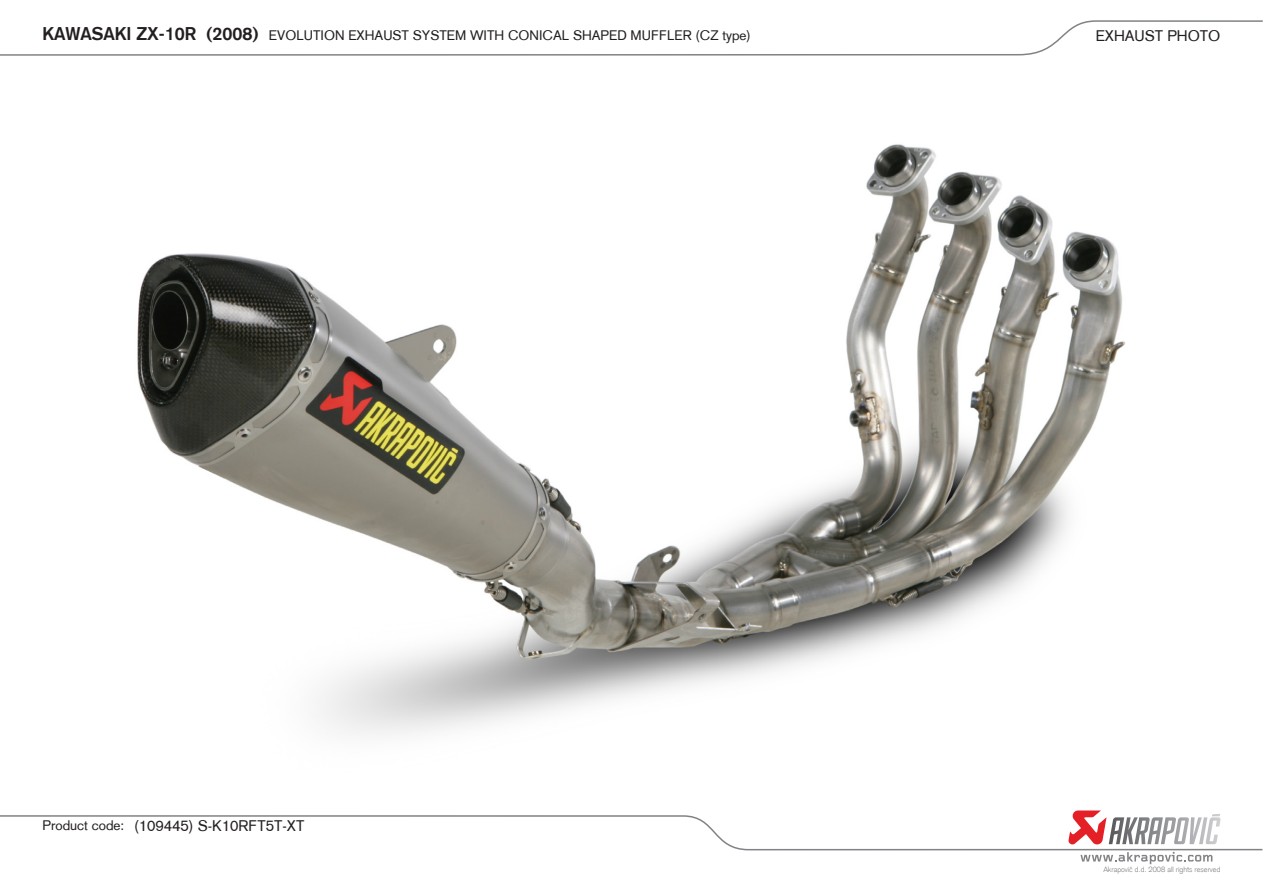
<style>
.page{position:relative;width:1263px;height:893px;background:#fff}
.page>*{position:absolute;margin:0;border:0;box-sizing:border-box;transform-origin:0 0}
.t1{font:15px "Akzidenz Grotesk";color:#231f20}
.t2{font:13.5px "Akzidenz Grotesk";color:#231f20}
.t3{font:300 7.5px "Akzidenz Grotesk";color:#808285}
.s1{font-weight:700;font-size:18px}
.s2{font-size:13.5px}
</style>
<div class="page">
<svg style="left:0;top:20px;width:1263px;height:36px"></svg>
<svg style="left:0;top:815px;width:1263px;height:36px"></svg>
<svg style="left:1068px;top:810px;width:152px;height:36px"></svg>
<svg style="left:1080px;top:852px;width:132px;height:12px"></svg>
<img style="left:137px;top:144px;width:989px;height:591px">
<p class="t2" style="left:42px;top:27px;width:710px"><span class="s1">KAWASAKI ZX-10R (2008)</span> EVOLUTION EXHAUST SYSTEM WITH CONICAL SHAPED MUFFLER (CZ type)</p>
<p class="t1" style="left:43px;top:817px;width:263px"><span class="s2">Product code:</span> (109445) S-K10RFT5T-XT</p>
<p class="t1" style="left:1096px;top:27px;width:126px">EXHAUST PHOTO</p>
<p class="t3" style="left:1103px;top:865px;width:119px">Akrapovič d.d. 2008 all rights reserved</p>
</div>
